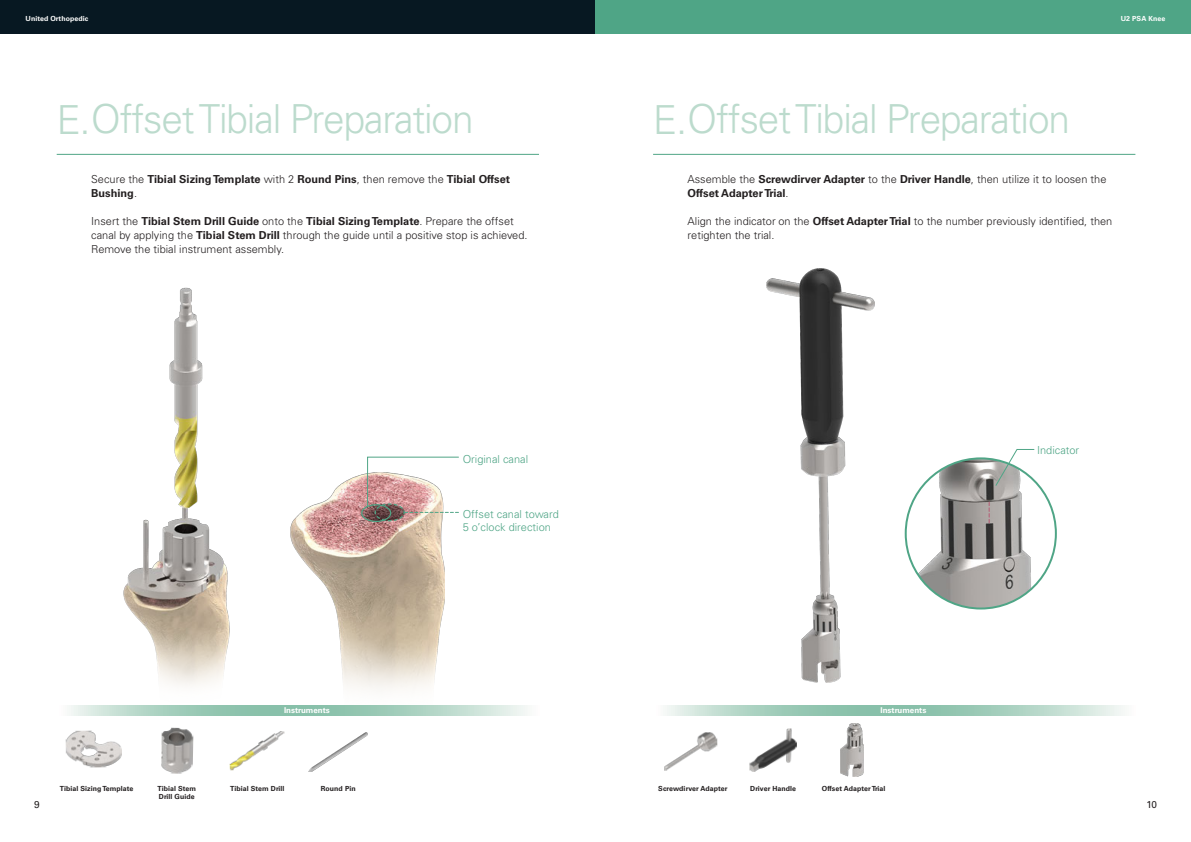
<style>
.page{position:relative;width:1191px;height:842px;background:#fff}
.page>*{position:absolute;margin:0;border:0;box-sizing:border-box;transform-origin:0 0}
.大標{font:300 40px "Univers LT Pro 45";letter-spacing:-.03em;color:#bcdbcd}
.內文{font:300 11px/14px "Univers LT Pro 45";color:#231f20}
.內文-2{font:700 11px/14px "Univers LT Pro 65";color:#231f20}
.圖說{font:300 11px "Univers LT Pro 45";color:#4fa586}
.內文-3{font:300 11px "Univers LT Pro 45";color:#4fa586}
.t1{font:10px "Univers LT Pro 55 Roman";color:#231f20}
.t2{font:700 8px "Univers LT Pro 65";color:#fff}
.器械名稱{font:700 7px "Univers LT Pro 65";letter-spacing:.01em;color:#231f20}
.t3{font:700 7px "Univers LT Pro 65";letter-spacing:.01em;color:#fff}
.s1{font-family:"Univers LT Pro 45";font-weight:300}
.s2{font-family:"Univers LT Pro 65";font-weight:700}
</style>
<div class="page">
<div style="left:0;top:0;width:595px;height:34px;background:#071822"></div>
<div style="left:595px;top:0;width:596px;height:34px;background:#4fa586"></div>
<img style="left:290px;top:473px;width:155px;height:233px">
<svg style="left:71px;top:706px;width:456px;height:9px;background:#b0d4c5"></svg>
<svg style="left:667px;top:706px;width:456px;height:9px;background:#acd2c2"></svg>
<hr style="left:57px;top:154px;width:482px;height:1px;background:#4fa586">
<hr style="left:653px;top:154px;width:482px;height:1px;background:#4fa586">
<img style="left:229px;top:731px;width:56px;height:39px">
<img style="left:840px;top:723px;width:24px;height:54px">
<img style="left:161px;top:748px;width:32px;height:26px">
<img style="left:749px;top:728px;width:48px;height:44px">
<img style="left:664px;top:732px;width:53px;height:39px">
<img style="left:66px;top:730px;width:56px;height:38px">
<img style="left:114px;top:287px;width:136px;height:461px">
<div style="left:361px;top:504px;width:30px;height:18px;border:1px solid #4fa586;border-radius:50%"></div>
<img style="left:366px;top:456px;width:93px;height:66px">
<img style="left:907px;top:460px;width:125px;height:148px">
<img style="left:766px;top:269px;width:108px;height:413px">
<svg style="left:988px;top:502px;width:1px;height:21px"></svg>
<svg style="left:994px;top:449px;width:41px;height:38px"></svg>
<img style="left:309px;top:732px;width:58px;height:39px">
<p class="t3" style="left:26px;top:14px;width:64px">United Orthopedic</p>
<p class="t3" style="left:1120px;top:14px;width:46px">U2 PSA Knee</p>
<p class="大標" style="left:56px;top:93px;width:419px">E.Offset Tibial Preparation</p>
<p class="大標" style="left:653px;top:93px;width:419px">E.Offset Tibial Preparation</p>
<p class="內文-2" style="left:91px;top:171px;width:420px"><span class="s1">Secure the</span> Tibial Sizing Template <span class="s1">with 2</span> Round Pins<span class="s1">, then remove the</span> Tibial Offset<br>Bushing<span class="s1">.</span></p>
<p class="內文" style="left:91px;top:213px;width:438px">Insert the <span class="s2">Tibial Stem Drill Guide</span> onto the <span class="s2">Tibial Sizing Template</span>. Prepare the offset canal by applying the <span class="s2">Tibial Stem Drill</span> through the guide until a positive stop is achieved.<br>Remove the tibial instrument assembly.</p>
<p class="內文-2" style="left:687px;top:171px;width:420px"><span class="s1">Assemble the</span> Screwdirver Adapter <span class="s1">to the</span> Driver Handle<span class="s1">, then utilize it to loosen the<br></span>Offset Adapter Trial<span class="s1">.</span></p>
<p class="內文" style="left:687px;top:213px;width:426px">Align the indicator on the <span class="s2">Offset Adapter Trial</span> to the number previously identified, then retighten the trial.</p>
<p class="圖說" style="left:463px;top:451px;width:67px">Original canal</p>
<p class="圖說" style="left:463px;top:506px;width:98px">Offset canal toward</p>
<p class="圖說" style="left:463px;top:520px;width:90px">5 o’clock direction</p>
<p class="t2" style="left:284px;top:704px;width:47px">Instruments</p>
<p class="t2" style="left:880px;top:704px;width:47px">Instruments</p>
<p class="內文-3" style="left:1037px;top:443px;width:44px">Indicator</p>
<p class="器械名稱" style="left:60px;top:784px;width:75px">Tibial Sizing Template</p>
<p class="器械名稱" style="left:157px;top:784px;width:40px">Tibial Stem</p>
<p class="器械名稱" style="left:230px;top:784px;width:56px">Tibial Stem Drill</p>
<p class="器械名稱" style="left:658px;top:784px;width:71px">Screwdirver Adapter</p>
<p class="器械名稱" style="left:822px;top:784px;width:65px">Offset Adapter Trial</p>
<p class="器械名稱" style="left:159px;top:792px;width:37px">Drill Guide</p>
<p class="器械名稱" style="left:321px;top:784px;width:36px">Round Pin</p>
<p class="器械名稱" style="left:750px;top:784px;width:47px">Driver Handle</p>
<p class="t1" style="left:34px;top:798px;width:7px">9</p>
<p class="t1" style="left:1146px;top:798px;width:12px">10</p>
</div>
